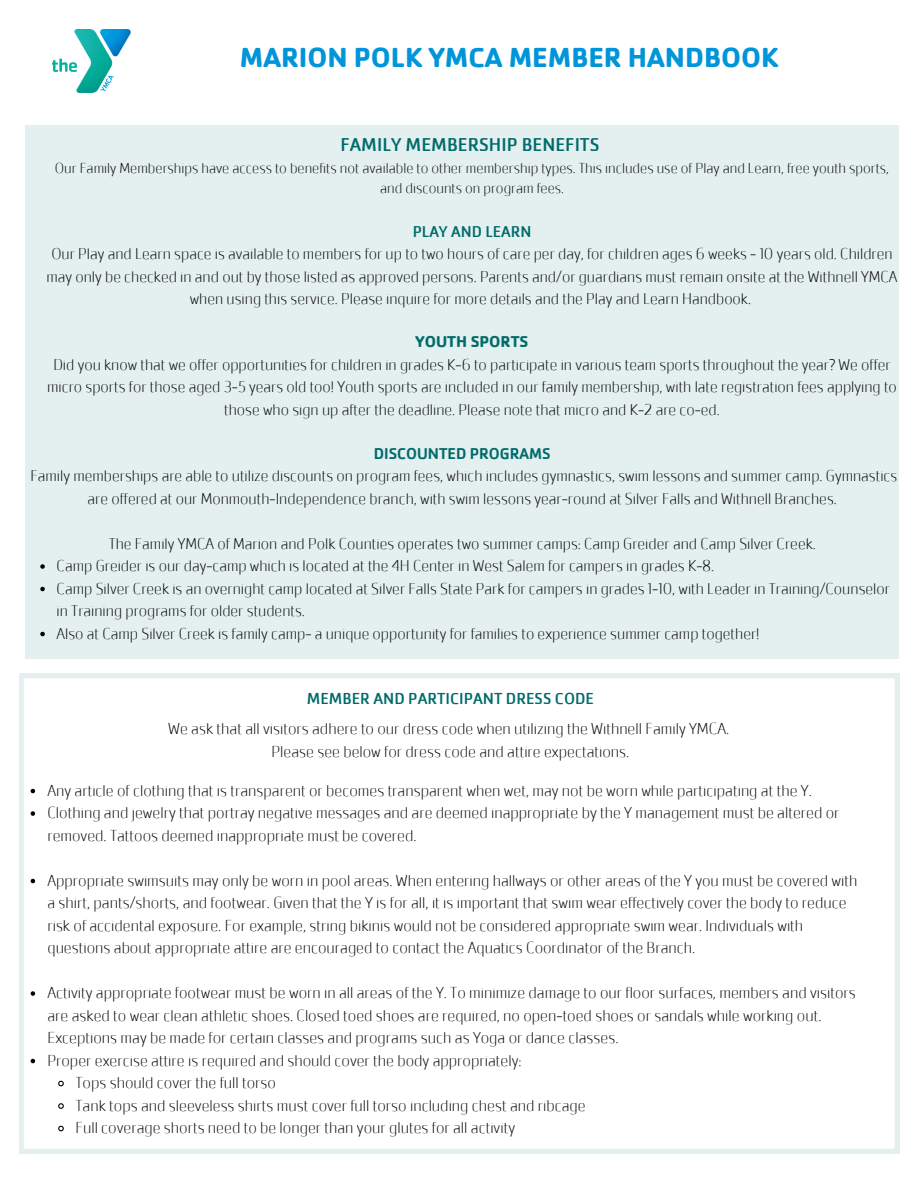
<style>
.page{position:relative;width:918px;height:1188px;background:#fff}
.page>*{position:absolute;margin:0;border:0;box-sizing:border-box;transform-origin:0 0}
.t1{font:700 28.5px "Cachet W05";color:#0095da}
.t2{font:19.2px "Cachet W05";color:#006b6b}
.t3{font:200 16.5px/22.5px "Cachet W05";color:#000}
.t4{font:16.5px "Cachet W05";color:#006b6b}
.t5{font:200 16.2px/22.5px "Cachet W05";color:#000;text-align:center}
.t6{font:500 16.2px "Cachet W05";color:#006b6b}
.t7{font:16.2px "Cachet W05";color:#006b6b}
.t8{font:700 16.2px "Cachet W05";color:#006b6b}
.t9{font:200 15px/20.2px "Cachet W05";color:#000;text-align:center}
</style>
<div class="page">
<img style="left:53px;top:29px;width:78px;height:63px">
<svg style="left:19px;top:674px;width:880px;height:479px"></svg>
<svg style="left:31px;top:789px;width:4px;height:4px"></svg>
<svg style="left:31px;top:811px;width:4px;height:5px"></svg>
<svg style="left:31px;top:879px;width:4px;height:4px"></svg>
<svg style="left:31px;top:991px;width:4px;height:5px"></svg>
<svg style="left:31px;top:1059px;width:4px;height:4px"></svg>
<svg style="left:57px;top:1080px;width:8px;height:7px"></svg>
<svg style="left:57px;top:1102px;width:8px;height:8px"></svg>
<svg style="left:57px;top:1125px;width:8px;height:7px"></svg>
<div style="left:25px;top:125px;width:874px;height:533px;background:#e4efef"></div>
<svg style="left:40px;top:564px;width:5px;height:5px"></svg>
<svg style="left:40px;top:587px;width:5px;height:4px"></svg>
<svg style="left:40px;top:632px;width:5px;height:4px"></svg>
<h1 class="t1" style="left:240px;top:40px;width:540px">MARION POLK YMCA MEMBER HANDBOOK</h1>
<p class="t2" style="left:341px;top:134px;width:260px">FAMILY MEMBERSHIP BENEFITS</p>
<p class="t9" style="left:55px;top:158px;width:836px">Our Family Memberships have access to benefits not available to other membership types. This includes use of Play and Learn, free youth sports, and discounts on program fees.</p>
<p class="t7" style="left:413px;top:222px;width:120px">PLAY AND LEARN</p>
<p class="t5" style="left:46px;top:243px;width:853px">Our Play and Learn space is available to members for up to two hours of care per day, for children ages 6 weeks - 10 years old. Children may only be checked in and out by those listed as approved persons. Parents and/or guardians must remain onsite at the Withnell YMCA when using this service. Please inquire for more details and the Play and Learn Handbook.</p>
<p class="t8" style="left:416px;top:332px;width:114px">YOUTH SPORTS</p>
<p class="t5" style="left:47px;top:353px;width:851px">Did you know that we offer opportunities for children in grades K-6 to participate in various team sports throughout the year? We offer micro sports for those aged 3-5 years old too! Youth sports are included in our family membership, with late registration fees applying to those who sign up after the deadline. Please note that micro and K-2 are co-ed.</p>
<p class="t6" style="left:374px;top:444px;width:178px">DISCOUNTED PROGRAMS</p>
<p class="t5" style="left:30px;top:465px;width:868px">Family memberships are able to utilize discounts on program fees, which includes gymnastics, swim lessons and summer camp. Gymnastics are offered at our Monmouth-Independence branch, with swim lessons year-round at Silver Falls and Withnell Branches.</p>
<p class="t5" style="left:109px;top:532px;width:709px">The Family YMCA of Marion and Polk Counties operates two summer camps: Camp Greider and Camp Silver Creek.</p>
<p class="t5" style="left:57px;top:555px;width:835px;text-align:left">Camp Greider is our day-camp which is located at the 4H Center in West Salem for campers in grades K-8.<br>Camp Silver Creek is an overnight camp located at Silver Falls State Park for campers in grades 1-10, with Leader in Training/Counselor in Training programs for older students.<br>Also at Camp Silver Creek is family camp- a unique opportunity for families to experience summer camp together!</p>
<p class="t4" style="left:307px;top:689px;width:289px">MEMBER AND PARTICIPANT DRESS CODE</p>
<p class="t3" style="left:168px;top:718px;width:562px;text-align:center">We ask that all visitors adhere to our dress code when utilizing the Withnell Family YMCA.<br>Please see below for dress code and attire expectations.</p>
<p class="t3" style="left:47px;top:779px;width:794px">Any article of clothing that is transparent or becomes transparent when wet, may not be worn while participating at the Y.<br>Clothing and jewelry that portray negative messages and are deemed inappropriate by the Y management must be altered or removed. Tattoos deemed inappropriate must be covered.</p>
<p class="t3" style="left:47px;top:869px;width:812px">Appropriate swimsuits may only be worn in pool areas. When entering hallways or other areas of the Y you must be covered with a shirt, pants/shorts, and footwear. Given that the Y is for all, it is important that swim wear effectively cover the body to reduce risk of accidental exposure. For example, string bikinis would not be considered appropriate swim wear. Individuals with questions about appropriate attire are encouraged to contact the Aquatics Coordinator of the Branch.</p>
<p class="t3" style="left:47px;top:982px;width:810px">Activity appropriate footwear must be worn in all areas of the Y. To minimize damage to our floor surfaces, members and visitors</p>
<p class="t3" style="left:47px;top:1004px;width:776px">are asked to wear clean athletic shoes. Closed toed shoes are required, no open-toed shoes or sandals while working out.</p>
<p class="t3" style="left:47px;top:1027px;width:573px">Exceptions may be made for certain classes and programs such as Yoga or dance classes.</p>
<p class="t3" style="left:47px;top:1049px;width:476px">Proper exercise attire is required and should cover the body appropriately:</p>
<p class="t3" style="left:75px;top:1072px;width:202px">Tops should cover the full torso</p>
<p class="t3" style="left:75px;top:1094px;width:512px">Tank tops and sleeveless shirts must cover full torso including chest and ribcage</p>
<p class="t3" style="left:75px;top:1117px;width:441px">Full coverage shorts need to be longer than your glutes for all activity</p>
</div>
